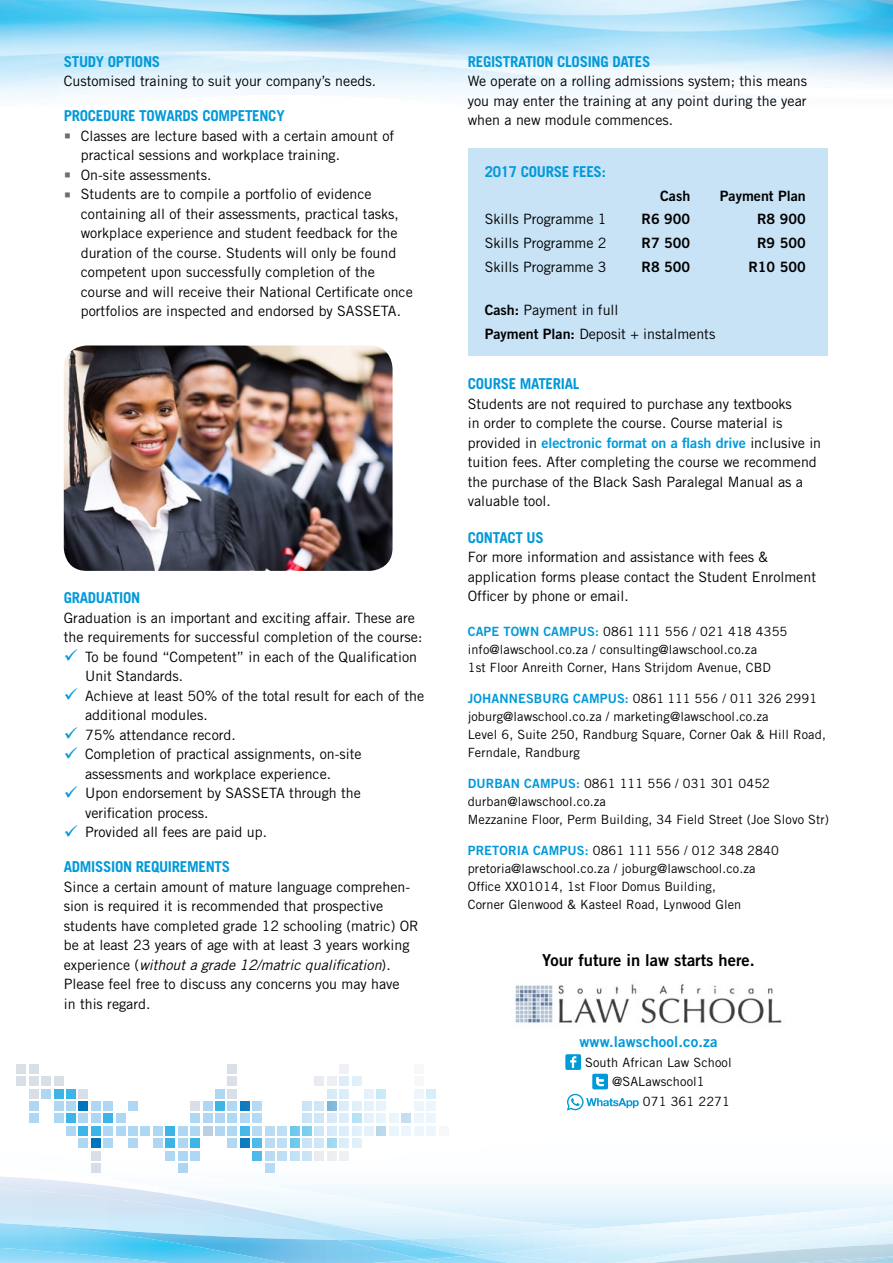
<style>
.page{position:relative;width:893px;height:1263px;background:#fff}
.page>*{position:absolute;margin:0;border:0;box-sizing:border-box;transform-origin:0 0}
.t1{font:16.5px "Trade Gothic Bold Two";color:#000}
.t2{font:700 15px "Trade Gothic";letter-spacing:-.02em;color:#0099da}
.t3{font:15px "Trade Gothic Bold Two";letter-spacing:.01em;color:#0099da}
.t4{font:14.25px/19.5px "Trade Gothic";color:#000}
.t5{font:14.25px "Trade Gothic Bold Two";color:#0099da}
.t6{font:14.25px "Trade Gothic Bold Two";color:#000}
.t7{font:12.75px/18px "Trade Gothic";letter-spacing:.01em;color:#000}
.t8{font:12.75px "Trade Gothic Bold Two";letter-spacing:.01em;color:#0099da}
.s1{font-style:italic}
.s2{font-family:"Trade Gothic Bold Two"}
.s3{font-family:"Trade Gothic";color:#000}
.s4{font-family:"Trade Gothic Bold Two";color:#0099da}
</style>
<div class="page">
<img style="left:0;top:0;width:893px;height:99px">
<svg style="left:0;top:1176px;width:893px;height:87px"></svg>
<div style="left:468px;top:148px;width:360px;height:208px;background:#c8e3f6"></div>
<div style="left:565px;top:1054px;width:16px;height:16px;background:#0099da;border-radius:2px"></div>
<svg style="left:570px;top:1056px;width:6px;height:12px"></svg>
<div style="left:592px;top:1074px;width:16px;height:15px;background:#0099da;border-radius:2px"></div>
<svg style="left:596px;top:1077px;width:8px;height:9px"></svg>
<svg style="left:567px;top:1094px;width:72px;height:16px"></svg>
<img style="left:515px;top:984px;width:267px;height:40px">
<img style="left:64px;top:345px;width:329px;height:226px">
<img style="left:3px;top:1064px;width:501px;height:124px">
<p class="t2" style="left:64px;top:52px;width:98px">STUDY OPTIONS</p>
<p class="t4" style="left:64px;top:71px;width:314px">Customised training to suit your company’s needs.</p>
<p class="t2" style="left:64px;top:107px;width:222px">PROCEDURE TOWARDS COMPETENCY</p>
<p class="t4" style="left:81px;top:126px;width:334px">Classes are lecture based with a certain amount of practical sessions and workplace training.<br>On-site assessments.<br>Students are to compile a portfolio of evidence containing all of their assessments, practical tasks, workplace experience and student feedback for the duration of the course. Students will only be found competent upon successfully completion of the course and will receive their National Certificate once portfolios are inspected and endorsed by SASSETA.</p>
<p class="t2" style="left:64px;top:589px;width:9px">GRAD</p>
<p class="t2" style="left:96px;top:589px;width:17px">UATION</p>
<p class="t4" style="left:64px;top:608px;width:353px">Graduation is an important and exciting affair. These are</p>
<p class="t4" style="left:64px;top:627px;width:360px">the requirements for successful completion of the course:</p>
<p class="t4" style="left:85px;top:647px;width:333px">To be found “Competent” in each of the Qualification</p>
<p class="t4" style="left:85px;top:666px;width:100px">U nit Standards.</p>
<p class="t4" style="left:85px;top:686px;width:341px">Achieve at least 50% of the total result for each of the</p>
<p class="t4" style="left:85px;top:705px;width:124px">additional modules.</p>
<p class="t4" style="left:85px;top:725px;width:152px">75% attendance record.</p>
<p class="t4" style="left:85px;top:744px;width:278px">Completion of practical assignments, on-site</p>
<p class="t4" style="left:85px;top:764px;width:248px">assessments and workplace experience.</p>
<p class="t4" style="left:85px;top:783px;width:277px">U pon endorsement by SASSETA through the</p>
<p class="t4" style="left:85px;top:803px;width:125px">verification process.</p>
<p class="t4" style="left:85px;top:822px;width:184px">Provided all fees are paid up.</p>
<p class="t2" style="left:64px;top:858px;width:168px">ADMISSION REQUIREMENTS</p>
<p class="t4" style="left:64px;top:877px;width:347px">Since a certain amount of mature language comprehen&shy;sion is required it is recommended that prospective students have completed grade 12 schooling (matric) OR be at least 23 years of age with at least 3 years working experience (<span class="s1">without a grade 12/matric qualification</span>).<br>Please feel free to discuss any concerns you may have in this regard.</p>
<p class="t2" style="left:468px;top:52px;width:184px">REGISTRATION CLOSING DATES</p>
<p class="t4" style="left:468px;top:71px;width:341px;text-align:justify">We operate on a rolling admissions system; this means you may enter the training at any point during the year when a new module commences.</p>
<p class="t2" style="left:485px;top:162px;width:70px">2017 COURSE</p>
<p class="t2" style="left:573px;top:162px;width:8px">FEES</p>
<p class="t2" style="left:602px;top:162px;width:6px">:</p>
<p class="t6" style="left:660px;top:187px;width:32px">Cash</p>
<p class="t6" style="left:720px;top:187px;width:87px">Payment Plan</p>
<p class="t4" style="left:485px;top:209px;width:145px">Skills Programme 1 <span class="s2">R</span></p>
<p class="t6" style="left:651px;top:211px;width:79px">6 900 R</p>
<p class="t6" style="left:767px;top:211px;width:41px">8 900</p>
<p class="t4" style="left:485px;top:233px;width:145px">Skills Programme 2 <span class="s2">R</span></p>
<p class="t6" style="left:651px;top:234px;width:79px">7 500 R</p>
<p class="t6" style="left:767px;top:234px;width:41px">9 500</p>
<p class="t4" style="left:485px;top:257px;width:145px">Skills Programme 3 <span class="s2">R</span></p>
<p class="t6" style="left:651px;top:258px;width:74px">8 500 R</p>
<p class="t6" style="left:758px;top:258px;width:49px">10 500</p>
<p class="t4" style="left:485px;top:298px;width:232px;line-height:23.7px"><span class="s2">Cash:</span> Payment in full<br><span class="s2">Payment Plan:</span> Deposit + instalments</p>
<p class="t2" style="left:468px;top:375px;width:113px">COURSE MATERIAL</p>
<p class="t4" style="left:468px;top:394px;width:326px">Students are not required to purchase any textbooks in order to complete the course. Course material is</p>
<p class="t5" style="left:468px;top:434px;width:355px"><span class="s3">provided in</span> electronic format on a flash drive <span class="s3">inclusive in</span></p>
<p class="t4" style="left:468px;top:452px;width:351px">tuition fees. After completing the course we recommend the purchase of the Black Sash Paralegal Manual as a valuable tool.</p>
<p class="t2" style="left:468px;top:528px;width:77px">CONTACT US</p>
<p class="t4" style="left:468px;top:547px;width:350px">For more information and assistance with fees &amp; application forms please contact the Student Enrolment<br>Officer by phone or email.</p>
<p class="t8" style="left:468px;top:624px;width:86px">CAPE TOWN campus</p>
<p class="t7" style="left:468px;top:623px;width:321px;text-indent:127px"><span class="s4">:</span> 0861 111 556 / 021 418 4355 info@lawschool.co.za / consulting@lawschool.co.za<br>1st Floor Anreith Corner, Hans Strijdom Avenue, CBD</p>
<p class="t8" style="left:468px;top:691px;width:115px">johannesbu rg campus</p>
<p class="t7" style="left:468px;top:689px;width:360px;text-indent:157px"><span class="s4">:</span> 0861 111 556 / 011 326 2991 joburg@lawschool.co.za / marketing@lawschool.co.za<br>Level 6, Suite 250, Randburg Square, Corner Oak &amp; Hill Road, Ferndale, Randburg</p>
<p class="t8" style="left:468px;top:775px;width:66px">DURBAN campus</p>
<p class="t7" style="left:468px;top:774px;width:363px;text-indent:108px"><span class="s4">:</span> 0861 111 556 / 031 301 0452 durban@lawschool.co.za<br>M ezzanine Floor, Perm Building, 34 Field Street (Joe Slovo Str)</p>
<p class="t8" style="left:468px;top:842px;width:75px">pretoria campus</p>
<p class="t7" style="left:468px;top:841px;width:313px;text-indent:117px"><span class="s4">:</span> 0861 111 556 / 012 348 2840 pretoria@lawschool.co.za / joburg@lawschool.co.za Office XX01014, 1st Floor Domus Building,<br>Corner Glenwood &amp; Kasteel Road, Lynwood Glen</p>
<p class="t1" style="left:542px;top:950px;width:214px">Your future in law starts here.</p>
<p class="t3" style="left:579px;top:1033px;width:140px">www.lawschool.co.za</p>
<p class="t7" style="left:585px;top:1052px;width:148px;line-height:19.5px;text-align:center">South African Law School @SALawschool1</p>
<p class="t7" style="left:643px;top:1092px;width:89px">071 361 2271</p>
</div>
